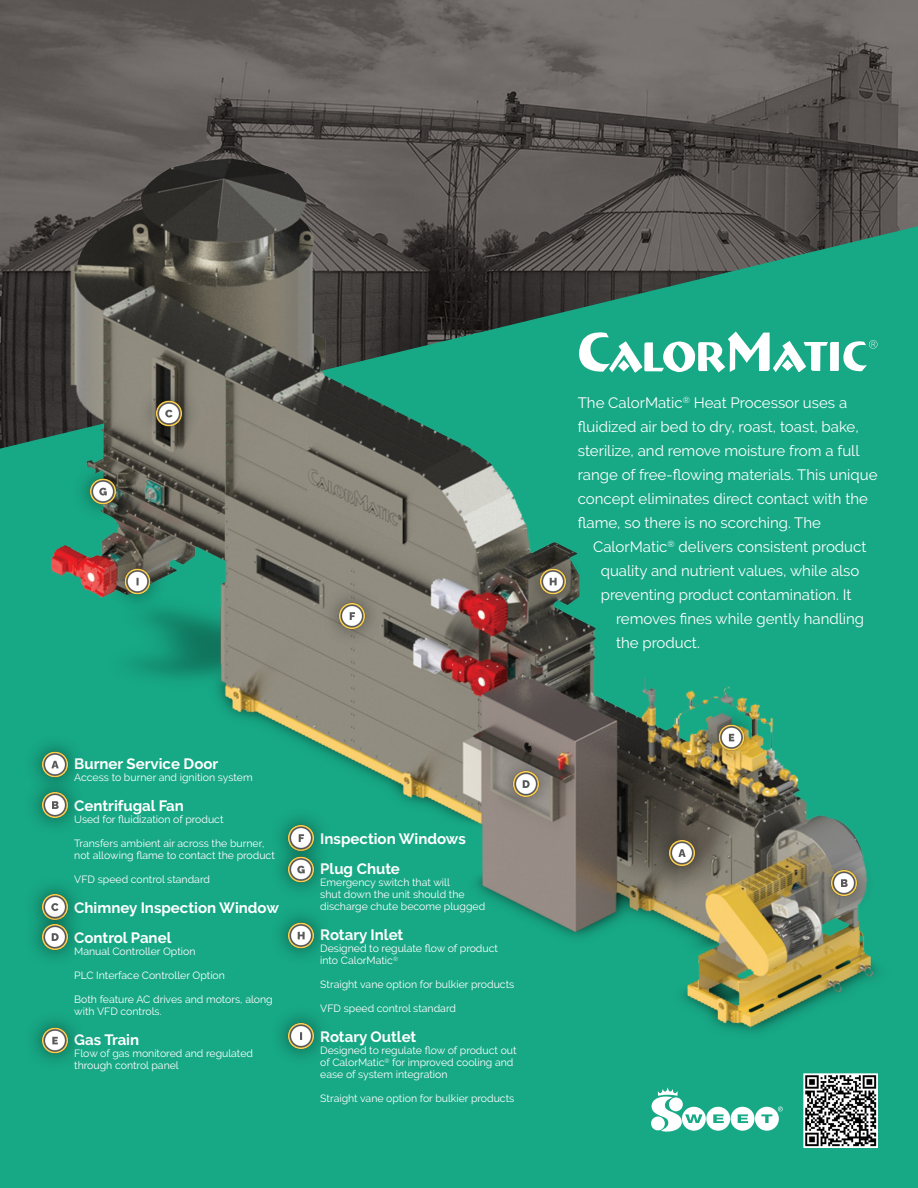
<style>
.page{position:relative;width:918px;height:1188px;background:#fff}
.page>*{position:absolute;margin:0;border:0;box-sizing:border-box;transform-origin:0 0}
.t1{font:15px/24px "Raleway";color:#fff}
.t2{font:700 15px "Raleway";color:#fff}
.t3{font:10.5px/12px "Raleway";color:#fff}
</style>
<div class="page">
<img style="left:0;top:0;width:918px;height:226px">
<div style="left:0;top:226px;width:918px;height:962px;background:#17a885"></div>
<img style="left:51px;top:159px;width:840px;height:881px">
<svg style="left:578px;top:332px;width:299px;height:41px"></svg>
<img style="left:804px;top:1074px;width:74px;height:73px">
<svg style="left:652px;top:1087px;width:131px;height:45px"></svg>
<img style="left:26px;top:735px;width:58px;height:41px">
<img style="left:652px;top:824px;width:59px;height:58px">
<img style="left:26px;top:776px;width:58px;height:58px">
<img style="left:814px;top:854px;width:59px;height:58px">
<img style="left:26px;top:878px;width:58px;height:30px">
<img style="left:140px;top:384px;width:58px;height:59px">
<img style="left:26px;top:908px;width:58px;height:58px">
<img style="left:496px;top:754px;width:59px;height:59px">
<img style="left:26px;top:1011px;width:58px;height:59px">
<img style="left:702px;top:708px;width:59px;height:59px">
<img style="left:272px;top:808px;width:58px;height:32px">
<img style="left:322px;top:586px;width:59px;height:59px">
<img style="left:272px;top:840px;width:58px;height:59px">
<img style="left:74px;top:462px;width:58px;height:59px">
<img style="left:272px;top:906px;width:58px;height:59px">
<img style="left:524px;top:552px;width:58px;height:59px">
<img style="left:272px;top:1007px;width:58px;height:58px">
<img style="left:108px;top:552px;width:59px;height:59px">
<p class="t2" style="left:74px;top:755px;width:146px">Burner Service Door</p>
<p class="t3" style="left:74px;top:771px;width:180px">Access to burner and ignition system</p>
<p class="t2" style="left:74px;top:797px;width:111px">Centrifugal Fan</p>
<p class="t3" style="left:74px;top:813px;width:151px">Used for fluidization of product</p>
<p class="t3" style="left:74px;top:837px;width:202px">Transfers ambient air across the burner, not allowing flame to contact the product</p>
<p class="t3" style="left:74px;top:873px;width:137px">VFD speed control standard</p>
<p class="t2" style="left:74px;top:899px;width:206px">Chimney Inspection Window</p>
<p class="t2" style="left:74px;top:929px;width:99px">Control Panel</p>
<p class="t3" style="left:74px;top:945px;width:123px">Manual Controller Option</p>
<p class="t3" style="left:74px;top:969px;width:152px">PLC Interface Controller Option</p>
<p class="t3" style="left:74px;top:993px;width:200px">Both feature AC drives and motors, along with VFD controls.</p>
<p class="t2" style="left:74px;top:1031px;width:66px">Gas Train</p>
<p class="t3" style="left:74px;top:1047px;width:180px">Flow of gas monitored and regulated through control panel</p>
<p class="t2" style="left:320px;top:830px;width:147px">Inspection Windows</p>
<p class="t2" style="left:320px;top:860px;width:81px">Plug Chute</p>
<p class="t3" style="left:320px;top:876px;width:131px">Emergency switch that will</p>
<p class="t3" style="left:320px;top:888px;width:146px">shut down the unit should the</p>
<p class="t3" style="left:320px;top:900px;width:166px">discharge chute become plugged</p>
<p class="t2" style="left:320px;top:926px;width:85px">Rotary Inlet</p>
<p class="t3" style="left:320px;top:942px;width:179px">Designed to regulate flow of product</p>
<p class="t3" style="left:320px;top:954px;width:79px">into CalorMatic<sup>®</sup></p>
<p class="t3" style="left:320px;top:978px;width:196px">Straight vane option for bulkier products</p>
<p class="t3" style="left:320px;top:1002px;width:137px">VFD speed control standard</p>
<p class="t2" style="left:320px;top:1028px;width:98px">Rotary Outlet</p>
<p class="t3" style="left:320px;top:1044px;width:198px">Designed to regulate flow of product out of CalorMatic<sup>®</sup> for improved cooling and ease of system integration</p>
<p class="t3" style="left:320px;top:1092px;width:196px">Straight vane option for bulkier products</p>
<p class="t1" style="left:578px;top:391px;width:301px">The CalorMatic<sup>®</sup> Heat Processor uses a fluidized air bed to dry, roast, toast, bake, sterilize, and remove moisture from a full range of free-flowing materials. This unique concept eliminates direct contact with the flame, so there is no scorching. The</p>
<p class="t1" style="left:593px;top:535px;width:275px">CalorMatic<sup>®</sup> delivers consistent product</p>
<p class="t1" style="left:601px;top:559px;width:260px">quality and nutrient values, while also</p>
<p class="t1" style="left:601px;top:583px;width:252px">preventing product contamination. It</p>
<p class="t1" style="left:616px;top:607px;width:250px">removes fines while gently handling</p>
<p class="t1" style="left:616px;top:631px;width:85px">the product.</p>
</div>
